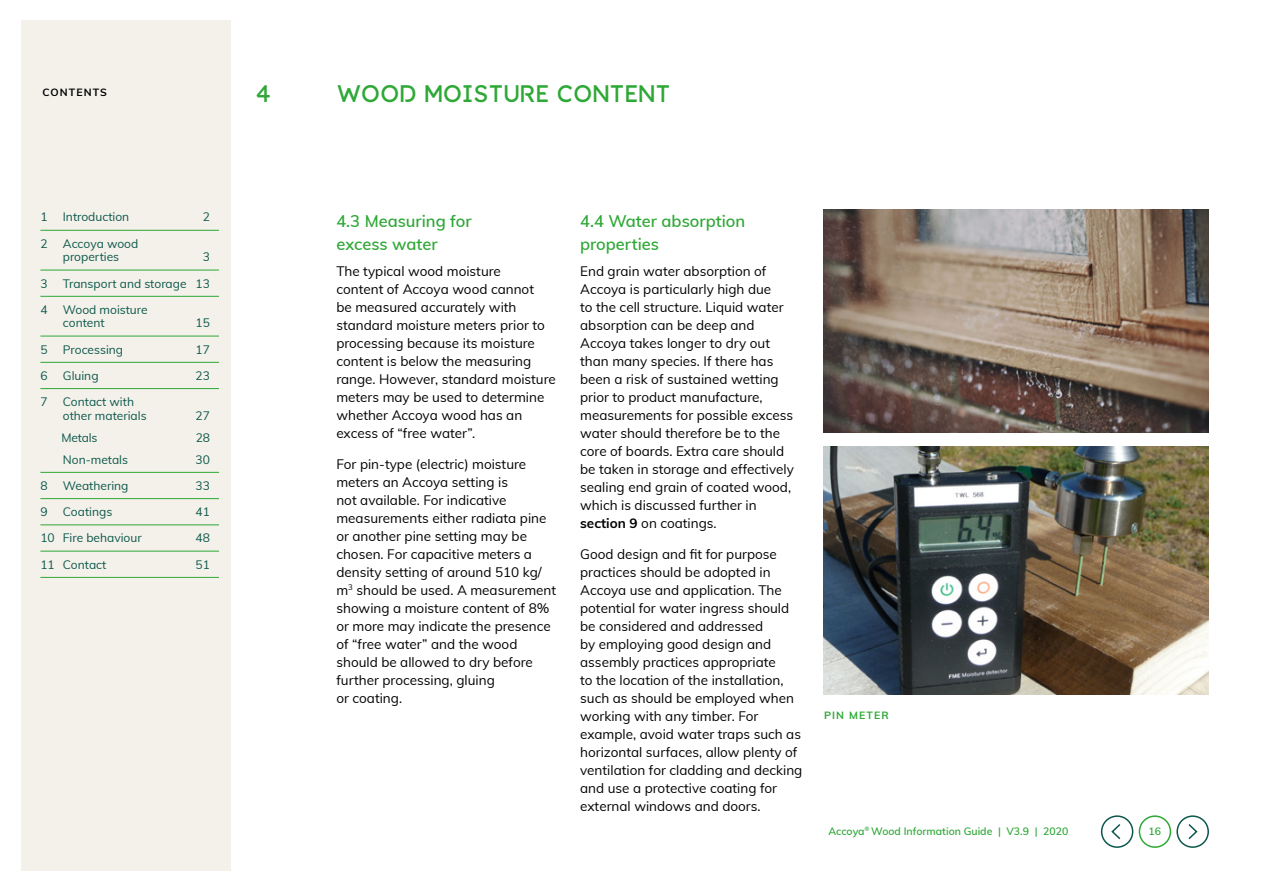
<style>
.page{position:relative;width:1263px;height:893px;background:#fff}
.page>*{position:absolute;margin:0;border:0;box-sizing:border-box;transform-origin:0 0}
.t1{font:24px "Accoya Display";letter-spacing:.02em;color:#2ea836}
.t2{font:600 16.5px/22.5px "Muli";color:#2ea836}
.t3{font:13.5px/18px "Muli";color:#000}
.t4{font:12px/13.5px "Muli";color:#0c574b}
.t5{font:600 10.5px "Muli";color:#2ea836}
.t6{font:700 10.5px "Muli";letter-spacing:.1em;color:#000}
.t7{font:700 10.5px "Muli";letter-spacing:.1em;color:#2ea836}
.s1{font-weight:700}
</style>
<div class="page">
<div style="left:21px;top:20px;width:209px;height:850px;background:#f3f1ea"></div>
<hr style="left:40px;top:230px;width:179px;height:1px;background:#2ea836">
<hr style="left:40px;top:270px;width:179px;height:1px;background:#2ea836">
<hr style="left:40px;top:296px;width:179px;height:1px;background:#2ea836">
<hr style="left:40px;top:336px;width:179px;height:1px;background:#2ea836">
<hr style="left:40px;top:362px;width:179px;height:1px;background:#2ea836">
<hr style="left:40px;top:388px;width:179px;height:1px;background:#2ea836">
<hr style="left:40px;top:472px;width:179px;height:1px;background:#2ea836">
<hr style="left:40px;top:498px;width:179px;height:1px;background:#2ea836">
<hr style="left:40px;top:525px;width:179px;height:1px;background:#2ea836">
<hr style="left:40px;top:551px;width:179px;height:1px;background:#2ea836">
<hr style="left:40px;top:577px;width:179px;height:1px;background:#2ea836">
<div style="left:1139px;top:815px;width:32px;height:33px;border:2px solid #2ea836;border-radius:50%"></div>
<div style="left:1176px;top:815px;width:33px;height:33px;border:2px solid #0c574b;border-radius:50%"></div>
<svg style="left:1188px;top:824px;width:10px;height:16px"></svg>
<div style="left:1101px;top:815px;width:32px;height:33px;border:2px solid #0c574b;border-radius:50%"></div>
<svg style="left:1111px;top:824px;width:10px;height:16px"></svg>
<img style="left:824px;top:209px;width:385px;height:223px">
<img style="left:824px;top:446px;width:385px;height:248px">
<p class="t6" style="left:43px;top:84px;width:66px">CONTENTS</p>
<p class="t4" style="left:40px;top:210px;width:9px">1</p>
<p class="t4" style="left:63px;top:210px;width:68px">Introduction</p>
<p class="t4" style="left:203px;top:210px;width:9px">2</p>
<p class="t4" style="left:40px;top:236px;width:9px">2</p>
<p class="t4" style="left:63px;top:236px;width:77px">Accoya wood properties</p>
<p class="t4" style="left:203px;top:250px;width:9px">3</p>
<p class="t4" style="left:40px;top:276px;width:9px">3</p>
<p class="t4" style="left:63px;top:276px;width:149px">Transport and storage 13</p>
<p class="t4" style="left:40px;top:302px;width:9px">4</p>
<p class="t4" style="left:63px;top:302px;width:86px">Wood moisture content</p>
<p class="t4" style="left:195px;top:316px;width:16px">15</p>
<p class="t4" style="left:40px;top:342px;width:9px">5</p>
<p class="t4" style="left:63px;top:342px;width:62px">Processing</p>
<p class="t4" style="left:195px;top:342px;width:16px">17</p>
<p class="t4" style="left:40px;top:368px;width:9px">6</p>
<p class="t4" style="left:63px;top:368px;width:37px">Gluing</p>
<p class="t4" style="left:195px;top:368px;width:16px">23</p>
<p class="t4" style="left:40px;top:394px;width:9px">7</p>
<p class="t4" style="left:63px;top:394px;width:85px">Contact with other materials</p>
<p class="t4" style="left:195px;top:408px;width:16px">27</p>
<p class="t4" style="left:61px;top:430px;width:37px">Metals</p>
<p class="t4" style="left:196px;top:430px;width:16px">28</p>
<p class="t4" style="left:63px;top:452px;width:67px">Non-metals</p>
<p class="t4" style="left:195px;top:452px;width:16px">30</p>
<p class="t4" style="left:40px;top:478px;width:9px">8</p>
<p class="t4" style="left:63px;top:478px;width:67px">Weathering</p>
<p class="t4" style="left:195px;top:478px;width:16px">33</p>
<p class="t4" style="left:40px;top:504px;width:9px">9</p>
<p class="t4" style="left:63px;top:504px;width:51px">Coatings</p>
<p class="t4" style="left:195px;top:504px;width:16px">41</p>
<p class="t4" style="left:40px;top:531px;width:103px">10 Fire behaviour</p>
<p class="t4" style="left:195px;top:531px;width:16px">48</p>
<p class="t4" style="left:40px;top:557px;width:68px">11 Contact</p>
<p class="t4" style="left:195px;top:557px;width:16px">51</p>
<h1 class="t1" style="left:256px;top:80px;width:17px">4</h1>
<h1 class="t1" style="left:337px;top:80px;width:335px">WOOD MOISTURE CONTENT</h1>
<p class="t2" style="left:336px;top:209px;width:137px">4.3 Measuring for excess water</p>
<p class="t3" style="left:336px;top:262px;width:221px">The typical wood moisture<br>content of Accoya wood cannot<br>be measured accurately with standard moisture meters prior to processing because its moisture content is below the measuring range. However, standard moisture meters may be used to determine whether Accoya wood has an excess of “free water”.</p>
<p class="t3" style="left:336px;top:454px;width:221px">For pin-type (electric) moisture meters an Accoya setting is<br>not available. For indicative measurements either radiata pine or another pine setting may be chosen. For capacitive meters a density setting of around 510 kg/ m<sup>3</sup> should be used. A measurement showing a moisture content of 8% or more may indicate the presence of “free water” and the wood should be allowed to dry before further processing, gluing<br>or coating.</p>
<p class="t2" style="left:580px;top:209px;width:166px">4.4 Water absorption properties</p>
<p class="t3" style="left:580px;top:262px;width:215px">End grain water absorption of<br>Accoya is particularly high due<br>to the cell structure. Liquid water absorption can be deep and<br>Accoya takes longer to dry out than many species. If there has been a risk of sustained wetting prior to product manufacture, measurements for possible excess water should therefore be to the core of boards. Extra care should be taken in storage and effectively sealing end grain of coated wood, which is discussed further in <span class="s1">section 9</span> on coatings.</p>
<p class="t3" style="left:580px;top:544px;width:224px">Good design and fit for purpose practices should be adopted in<br>Accoya use and application. The potential for water ingress should be considered and addressed<br>by employing good design and assembly practices appropriate<br>to the location of the installation, such as should be employed when working with any timber. For example, avoid water traps such as horizontal surfaces, allow plenty of ventilation for cladding and decking and use a protective coating for external windows and doors.</p>
<p class="t7" style="left:824px;top:707px;width:66px">PIN METER</p>
<p class="t5" style="left:828px;top:823px;width:241px">Accoya<sup>®</sup> Wood Information Guide | V3.9 | 2020</p>
<p class="t5" style="left:1149px;top:823px;width:14px">16</p>
</div>
